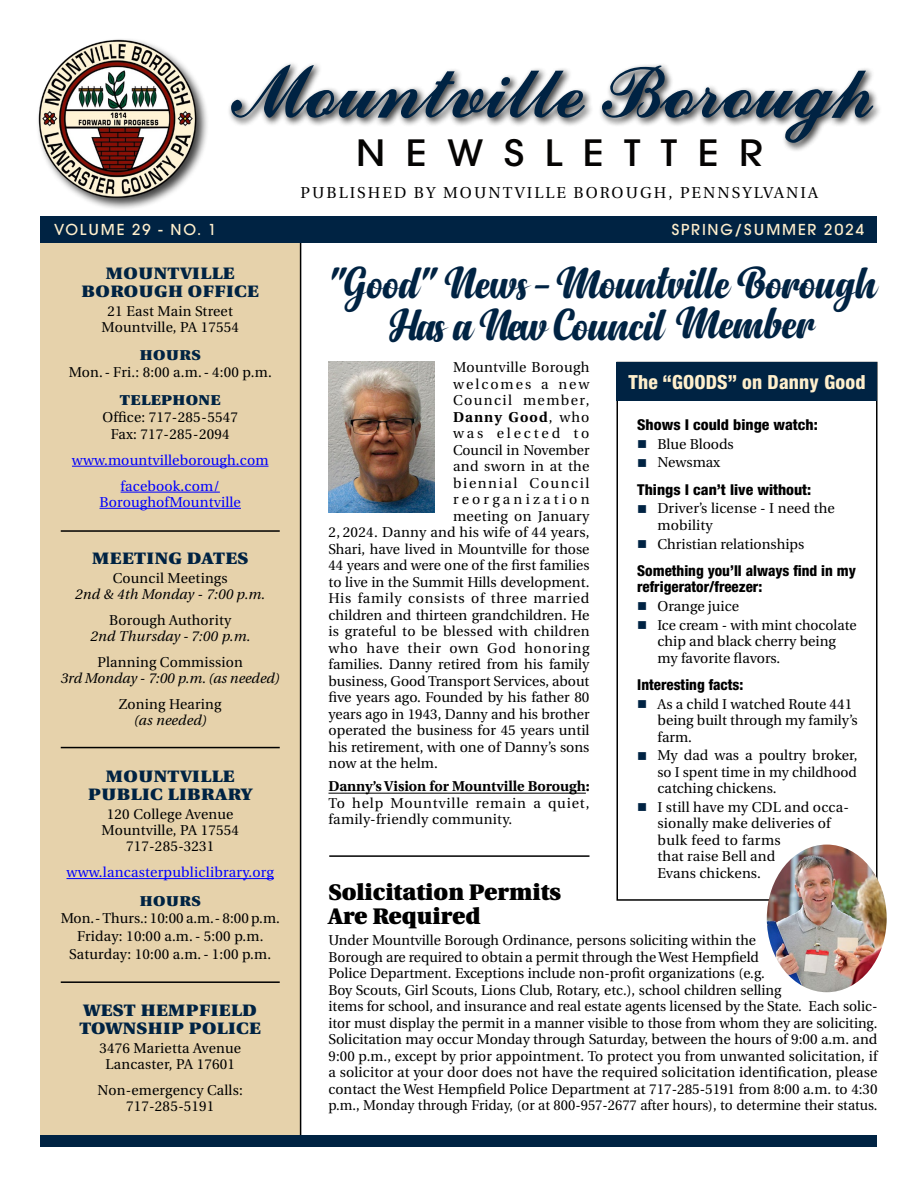
<style>
.page{position:relative;width:918px;height:1188px;background:#fff}
.page>*{position:absolute;margin:0;border:0;box-sizing:border-box;transform-origin:0 0}
.t1{font:73.5px "Counselor Script";color:#002343;scale:.95 1}
.t2{font:45.75px/42px "Anydore";color:#002343;text-align:center;scale:1.09 1}
.t3{font:500 36px "Avant Garde";letter-spacing:.505em;color:#050403;scale:1.12 1}
.t4{font:900 22.5px/24px "Utopia";color:#000}
.t5{font:800 condensed 19.5px "Helvetica Neue";letter-spacing:.01em;color:#ffefcc}
.t6{font:900 16.5px/18px "Utopia";letter-spacing:.025em;color:#002343;text-align:center;scale:1.1 1}
.t7{font:15.75px "Utopia";letter-spacing:.13em;color:#000}
.t8{font:800 condensed 15px/16.5px "Helvetica Neue";color:#000}
.t9{font:800 condensed 15px "Helvetica Neue";color:#000;scale:1.05 1}
.t10{font:500 15px "Avant Garde";letter-spacing:.12em;color:#ffefcc}
.t11{font:14.25px/16.5px "Utopia";color:#000;text-align:center}
.t12{font:14.25px "Utopia";letter-spacing:.02em;color:#000}
.t13{font:14.25px/26px "Utopia";letter-spacing:.01em;color:#00f;text-align:center}
.t14{font:italic 14.25px "Utopia";letter-spacing:.01em;color:#000}
.t15{font:14.25px "Utopia";letter-spacing:.05em;color:#000}
.t16{font:14.25px/16.5px "Utopia";letter-spacing:.03em;color:#000}
.t17{font:700 14.25px "Utopia";color:#000}
.t18{font:14.25px "Utopia";letter-spacing:.025em;color:#000}
.t19{font:14.25px "Utopia";letter-spacing:.11em;color:#000}
.t20{font:14.25px "Utopia";letter-spacing:.1em;color:#000}
.t21{font:14.25px "Utopia";letter-spacing:.225em;color:#000}
.t22{font:700 14.25px "Utopia";letter-spacing:.08em;color:#000}
.t23{font:14.25px "Utopia";letter-spacing:.14em;color:#000}
.t24{font:14.25px "Utopia";letter-spacing:.2em;color:#000}
.s1{font-weight:900;color:#002343}
.s2{font-style:italic}
.s3{font-weight:400}
.s4{color:#002343}
</style>
<div class="page">
<hr style="left:329px;top:855px;width:260px;height:2px;background:#000">
<div style="left:40px;top:240px;width:261px;height:899px;background:#e6d2ab"></div>
<hr style="left:300px;top:242px;width:1px;height:900px;background:#000">
<hr style="left:72px;top:466px;width:197px;height:1px;background:#00f">
<hr style="left:121px;top:492px;width:99px;height:1px;background:#00f">
<hr style="left:100px;top:508px;width:141px;height:1px;background:#00f">
<hr style="left:67px;top:878px;width:207px;height:1px;background:#00f">
<hr style="left:61px;top:530px;width:219px;height:2px;background:#000">
<hr style="left:61px;top:981px;width:219px;height:2px;background:#000">
<hr style="left:61px;top:747px;width:219px;height:1px;background:#000">
<div style="left:40px;top:216px;width:838px;height:27px;background:#002343"></div>
<div style="left:40px;top:1136px;width:838px;height:12px;background:#002343"></div>
<div style="left:36px;top:38px;width:174px;height:173px;background:#000;opacity:.75"></div>
<img style="left:36px;top:38px;width:165px;height:163px">
<div style="left:226px;top:61px;width:657px;height:92px;background:#000;opacity:.75"></div>
<div style="left:616px;top:362px;width:262px;height:539px;border:2px solid #000"></div>
<div style="left:616px;top:362px;width:262px;height:39px;background:#002343"></div>
<img style="left:328px;top:362px;width:107px;height:151px">
<img style="left:767px;top:845px;width:120px;height:147px">
<hr style="left:328px;top:793px;width:258px;height:1px;background:#000">
<h1 class="t1" style="left:243px;top:65px;width:667px">Mountville Borough</h1>
<h3 class="t3" style="left:356px;top:131px;width:365px">NEWSLETTER</h3>
<p class="t7" style="left:301px;top:184px;width:519px">PUBLISHED BY MOUNTVILLE BOROUGH, PENNSYLVANIA</p>
<p class="t10" style="left:54px;top:221px;width:164px">VOLUME 29 - NO. 1</p>
<p class="t10" style="left:672px;top:221px;width:194px">SPRING/SUMMER 2024</p>
<p class="t6" style="left:82px;top:265px;width:163px">MOUNTVILLE<br>BOROUGH OFFICE</p>
<p class="t11" style="left:102px;top:303px;width:139px">21 East Main Street<br>Mountville, PA 17554</p>
<p class="t11" style="left:69px;top:346px;width:205px;line-height:17.9px"><span class="s1">HOURS<br></span>Mon. <span class="s2">-</span> Fri.: 8:00 a.m. <span class="s2">-</span> 4:00 p.m.</p>
<p class="t11" style="left:102px;top:392px;width:137px;line-height:17.1px"><span class="s1">TELEPHONE<br></span>Office: 717-285<span class="s2">-</span>5547<br>Fax: 717-285<span class="s2">-</span>2094</p>
<p class="t13" style="left:72px;top:447px;width:198px">www.mountvilleborough.com facebook.com/</p>
<p class="t13" style="left:100px;top:489px;width:143px">BoroughofMountville</p>
<p class="t6" style="left:92px;top:550px;width:143px">MEETING DATES</p>
<p class="t11" style="left:113px;top:570px;width:116px">Council Meetings</p>
<p class="t14" style="left:75px;top:586px;width:192px">2nd &amp; 4th Monday - 7:00 p.m.</p>
<p class="t11" style="left:109px;top:612px;width:124px">Borough Authority</p>
<p class="t14" style="left:91px;top:628px;width:162px">2nd Thursday - 7:00 p.m.</p>
<p class="t11" style="left:98px;top:654px;width:147px">Planning Commission</p>
<p class="t14" style="left:61px;top:670px;width:220px">3rd Monday - 7:00 p.m. (as needed)</p>
<p class="t11" style="left:119px;top:696px;width:104px">Zoning Hearing</p>
<p class="t14" style="left:134px;top:712px;width:75px">(as needed)</p>
<p class="t6" style="left:88px;top:767px;width:150px">MOUNTVILLE<br>PUBLIC LIBRARY</p>
<p class="t11" style="left:102px;top:806px;width:139px">120 College Avenue<br>Mountville, PA 17554<br>717-285<span class="s2">-</span>3231</p>
<p class="t13" style="left:67px;top:860px;width:209px">www.lancasterpubliclibrary.org</p>
<p class="t11" style="left:61px;top:892px;width:221px;line-height:17.9px"><span class="s1">HOURS<br></span>Mon. <span class="s2">-</span> Thurs.: 10:00 a.m. <span class="s2">-</span> 8:00 p.m.<br>Friday: 10:00 a.m. <span class="s2">-</span> 5:00 p.m.<br>Saturday: 10:00 a.m. <span class="s2">-</span> 1:00 p.m.</p>
<p class="t6" style="left:80px;top:1002px;width:166px;text-align:left">WEST HEMPFIELD<br>TOWNSHIP POLICE</p>
<p class="t11" style="left:99px;top:1040px;width:143px">3476 Marietta Avenue<br>Lancaster, PA 17601</p>
<p class="t11" style="left:98px;top:1082px;width:147px">Non-emergency Calls:<br>717-285<span class="s2">-</span>5191</p>
<h2 class="t2" style="left:328px;top:261px;width:505px">"Good" News - Mountville Borough<br>Has a New Council Member</h2>
<p class="t18" style="left:453px;top:360px;width:138px">Mountville Borough</p>
<p class="t23" style="left:453px;top:376px;width:138px">welcomes a new</p>
<p class="t20" style="left:453px;top:393px;width:138px">Council member,</p>
<p class="t22" style="left:453px;top:409px;width:138px">Danny Good<span class="s3">, who</span></p>
<p class="t24" style="left:453px;top:426px;width:138px">was elected to</p>
<p class="t11" style="left:453px;top:442px;width:138px">Council in November</p>
<p class="t12" style="left:453px;top:459px;width:138px">and sworn in at the</p>
<p class="t19" style="left:453px;top:475px;width:138px">biennial Council</p>
<p class="t21" style="left:453px;top:492px;width:138px">reorganization</p>
<p class="t12" style="left:453px;top:508px;width:138px">meeting on January</p>
<p class="t12" style="left:328px;top:525px;width:263px">2, 2024. Danny and his wife of 44 years,</p>
<p class="t11" style="left:328px;top:541px;width:263px">Shari, have lived in Mountville for those</p>
<p class="t11" style="left:328px;top:558px;width:263px">44 years and were one of the first families</p>
<p class="t11" style="left:328px;top:574px;width:262px">to live in the Summit Hills development.</p>
<p class="t15" style="left:328px;top:591px;width:263px">His family consists of three married</p>
<p class="t11" style="left:328px;top:607px;width:263px">children and thirteen grandchildren. He</p>
<p class="t12" style="left:328px;top:624px;width:263px">is grateful to be blessed with children</p>
<p class="t15" style="left:328px;top:640px;width:262px">who have their own God honoring</p>
<p class="t11" style="left:328px;top:657px;width:263px">families. Danny retired from his family</p>
<p class="t11" style="left:328px;top:673px;width:263px">business, Good Transport Services, about</p>
<p class="t11" style="left:328px;top:690px;width:263px">five years ago. Founded by his father 80</p>
<p class="t11" style="left:328px;top:706px;width:263px">years ago in 1943, Danny and his brother</p>
<p class="t11" style="left:328px;top:723px;width:262px">operated the business for 45 years until</p>
<p class="t11" style="left:328px;top:739px;width:263px">his retirement, with one of Danny’s sons</p>
<p class="t11" style="left:328px;top:756px;width:111px">now at the helm.</p>
<p class="t17" style="left:328px;top:778px;width:263px">Danny’s Vision for Mountville Borough:</p>
<p class="t16" style="left:328px;top:795px;width:263px">To help Mountville remain a quiet, family-friendly community.</p>
<h3 class="t5" style="left:629px;top:370px;width:238px">The “GOODS” on Danny Good</h3>
<p class="t9" style="left:637px;top:415px;width:173px">Shows I could binge watch:</p>
<p class="t11" style="left:637px;top:436px;width:98px"><span class="s4">■</span> Blue Bloods</p>
<p class="t11" style="left:637px;top:455px;width:85px"><span class="s4">■</span> Newsmax</p>
<p class="t9" style="left:637px;top:480px;width:167px">Things I can’t live without:</p>
<p class="t11" style="left:658px;top:501px;width:179px;text-align:left;text-indent:-20px"><span class="s4">■</span> Driver’s license - I need the mobility</p>
<p class="t11" style="left:637px;top:536px;width:169px"><span class="s4">■</span> Christian relationships</p>
<p class="t8" style="left:637px;top:562px;width:220px">Something you’ll always find in my refrigerator/freezer:</p>
<p class="t11" style="left:637px;top:598px;width:103px"><span class="s4">■</span> Orange juice</p>
<p class="t11" style="left:658px;top:617px;width:201px;text-align:left;text-indent:-20px"><span class="s4">■</span> Ice cream - with mint chocolate chip and black cherry being my favorite flavors.</p>
<p class="t8" style="left:637px;top:676px;width:108px">Interesting facts:</p>
<p class="t11" style="left:658px;top:696px;width:202px;text-align:left;text-indent:-20px"><span class="s4">■</span> As a child I watched Route 441 being built through my family’s farm.</p>
<p class="t11" style="left:658px;top:747px;width:202px;text-align:justify;text-indent:-20px"><span class="s4">■</span> My dad was a poultry broker, so I spent time in my childhood catching chickens.</p>
<p class="t11" style="left:658px;top:799px;width:193px;text-align:left;text-indent:-20px"><span class="s4">■</span> I still have my CDL and occa&shy;sionally make deliveries of bulk feed to farms<br>that raise Bell and<br>Evans chickens.</p>
<h3 class="t4" style="left:328px;top:881px;width:234px">Solicitation Permits<br>Are Required</h3>
<p class="t11" style="left:328px;top:932px;width:551px;text-align:left">Under Mountville Borough Ordinance, persons soliciting within the<br>Borough are required to obtain a permit through the West Hempfield<br>Police Department. Exceptions include non-profit organizations (e.g.<br>Boy Scouts, Girl Scouts, Lions Club, Rotary, etc.), school children selling<br>items for school, and insurance and real estate agents licensed by the State. Each solic&shy;itor must display the permit in a manner visible to those from whom they are soliciting.<br>Solicitation may occur Monday through Saturday, between the hours of 9:00 a.m. and 9:00 p.m., except by prior appointment. To protect you from unwanted solicitation, if a solicitor at your door does not have the required solicitation identification, please contact the West Hempfield Police Department at 717-285-5191 from 8:00 a.m. to 4:30 p.m., Monday through Friday, (or at 800-957-2677 after hours), to determine their status.</p>
</div>
